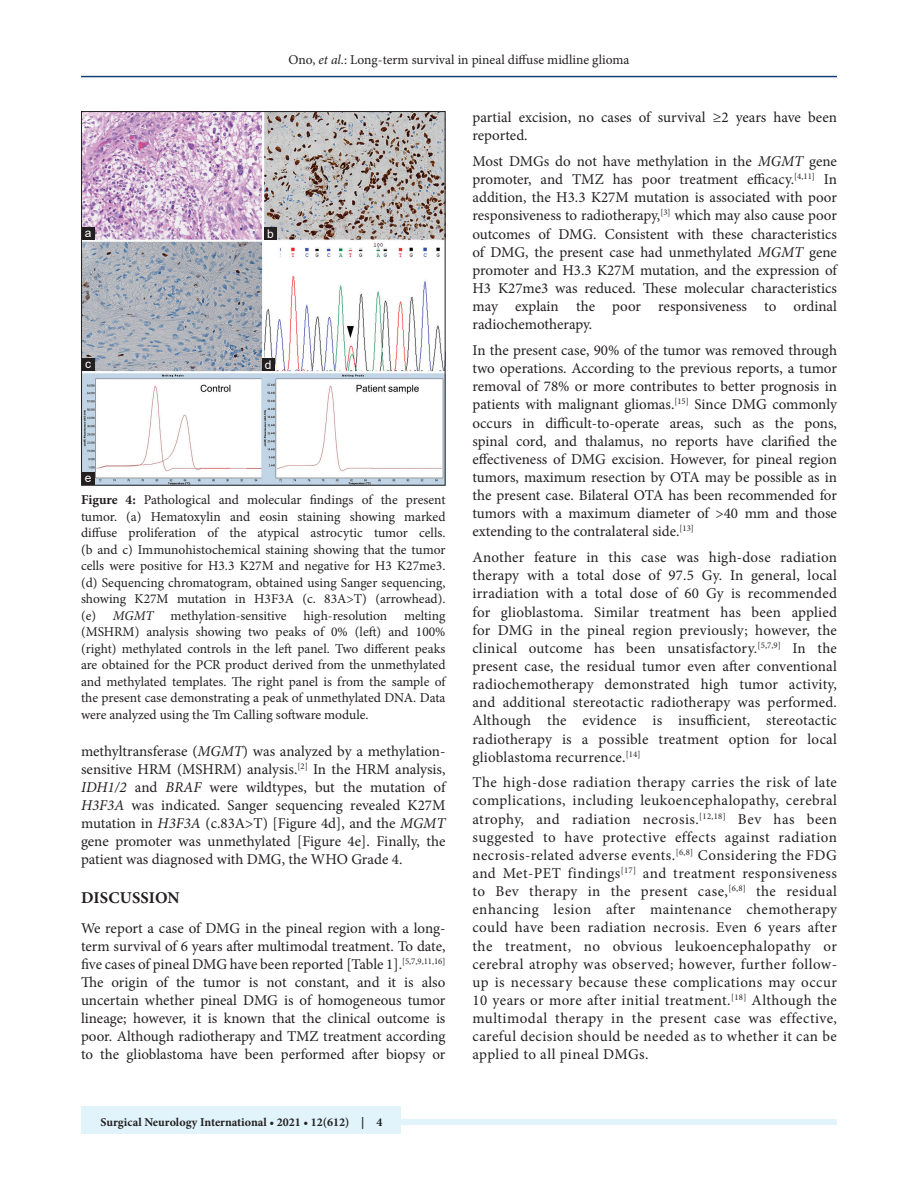
<style>
.page{position:relative;width:918px;height:1188px;background:#fff}
.page>*{position:absolute;margin:0;border:0;box-sizing:border-box;transform-origin:0 0}
.t1{font:700 16.5px "Minion Pro";letter-spacing:.01em;color:#231f20}
.TX{font:15px/18.1px "Minion Pro";color:#231f20;text-align:justify}
.FGC{font:13.5px/16.5px "Minion Pro";color:#231f20;text-align:justify}
.t2{font:700 12px "Minion Pro";color:#231f20}
.LABEL{font:12px "Arial";color:#fff}
.s1{font-style:italic}
.s2{font-weight:700}
</style>
<div class="page">
<hr style="left:81px;top:76px;width:756px;height:1px;background:#164077">
<div style="left:81px;top:1119px;width:756px;height:6px;background:#e1f4fc"></div>
<div style="left:81px;top:1106px;width:319px;height:28px;background:#e1f4fc"></div>
<img style="left:83px;top:113px;width:360px;height:370px">
<div style="left:81px;top:111px;width:364px;height:374px;border:1px solid #231f20"></div>
<div style="left:262px;top:358px;width:13px;height:13px;background:#231f20"></div>
<div style="left:82px;top:358px;width:12px;height:13px;background:#231f20"></div>
<div style="left:264px;top:227px;width:13px;height:13px;background:#231f20"></div>
<div style="left:82px;top:227px;width:12px;height:13px;background:#231f20"></div>
<div style="left:82px;top:472px;width:13px;height:13px;background:#231f20"></div>
<p class="FGC" style="left:289px;top:51px;width:342px">Ono, <span class="s1">et al</span>.: Long-term survival in pineal diffuse midline glioma</p>
<p class="LABEL" style="left:85px;top:224px;width:8px">a</p>
<p class="LABEL" style="left:267px;top:225px;width:8px">b</p>
<p class="LABEL" style="left:85px;top:355px;width:7px">c</p>
<p class="LABEL" style="left:265px;top:356px;width:8px">d</p>
<p class="LABEL" style="left:85px;top:469px;width:8px">e</p>
<p class="FGC" style="left:81px;top:492px;width:366px"><span class="s2">Figure 4:</span> Pathological and molecular findings of the present tumor. (a) Hematoxylin and eosin staining showing marked diffuse proliferation of the atypical astrocytic tumor cells. (b and c) Immunohistochemical staining showing that the tumor cells were positive for H3.3 K27M and negative for H3 K27me3. (d) Sequencing chromatogram, obtained using Sanger sequencing, showing K27M mutation in H3F3A (c. 83A&gt;T) (arrowhead). (e) <span class="s1">MGMT</span> methylation-sensitive high-resolution melting (MSHRM) analysis showing two peaks of 0% (left) and 100% (right) methylated controls in the left panel. Two different peaks are obtained for the PCR product derived from the unmethylated and methylated templates. The right panel is from the sample of the present case demonstrating a peak of unmethylated DNA. Data were analyzed using the Tm Calling software module.</p>
<p class="TX" style="left:81px;top:743px;width:366px">methyltransferase (<span class="s1">MGMT</span>) was analyzed by a methylation&shy;sensitive HRM (MSHRM) analysis.<sup>[2]</sup> In the HRM analysis, <span class="s1">IDH1/2</span> and <span class="s1">BRAF</span> were wildtypes, but the mutation of <span class="s1">H3F3A</span> was indicated. Sanger sequencing revealed K27M mutation in <span class="s1">H3F3A</span> (c.83A&gt;T) [Figure 4d], and the <span class="s1">MGMT </span>gene promoter was unmethylated [Figure 4e]. Finally, the patient was diagnosed with DMG, the WHO Grade 4.</p>
<h1 class="t1" style="left:81px;top:887px;width:100px">DISCUSSION</h1>
<p class="TX" style="left:81px;top:920px;width:366px">We report a case of DMG in the pineal region with a long&shy;term survival of 6 years after multimodal treatment. To date, five cases of pineal DMG have been reported [Table 1].<sup>[5,7,9,11,16] </sup>The origin of the tumor is not constant, and it is also uncertain whether pineal DMG is of homogeneous tumor lineage; however, it is known that the clinical outcome is poor. Although radiotherapy and TMZ treatment according to the glioblastoma have been performed after biopsy or</p>
<p class="t2" style="left:100px;top:1113px;width:284px">Surgical Neurology International • 2021 • 12(612) | 4</p>
<p class="TX" style="left:472px;top:108px;width:366px">partial excision, no cases of survival ≥2 years have been reported.</p>
<p class="TX" style="left:472px;top:152px;width:366px">Most DMGs do not have methylation in the <span class="s1">MGMT</span> gene promoter, and TMZ has poor treatment efficacy.<sup>[4,11]</sup> In addition, the H3.3 K27M mutation is associated with poor responsiveness to radiotherapy,<sup>[3]</sup> which may also cause poor outcomes of DMG. Consistent with these characteristics of DMG, the present case had unmethylated <span class="s1">MGMT</span> gene promoter and H3.3 K27M mutation, and the expression of H3 K27me3 was reduced. These molecular characteristics may explain the poor responsiveness to ordinal radiochemotherapy.</p>
<p class="TX" style="left:472px;top:341px;width:366px">In the present case, 90% of the tumor was removed through two operations. According to the previous reports, a tumor removal of 78% or more contributes to better prognosis in patients with malignant gliomas.<sup>[15]</sup> Since DMG commonly occurs in difficult-to-operate areas, such as the pons, spinal cord, and thalamus, no reports have clarified the effectiveness of DMG excision. However, for pineal region tumors, maximum resection by OTA may be possible as in the present case. Bilateral OTA has been recommended for tumors with a maximum diameter of &gt;40 mm and those extending to the contralateral side.<sup>[13]</sup></p>
<p class="TX" style="left:472px;top:548px;width:366px">Another feature in this case was high-dose radiation therapy with a total dose of 97.5 Gy. In general, local irradiation with a total dose of 60 Gy is recommended for glioblastoma. Similar treatment has been applied for DMG in the pineal region previously; however, the clinical outcome has been unsatisfactory.<sup>[5,7,9]</sup> In the present case, the residual tumor even after conventional radiochemotherapy demonstrated high tumor activity, and additional stereotactic radiotherapy was performed.<br>Although the evidence is insufficient, stereotactic radiotherapy is a possible treatment option for local glioblastoma recurrence.<sup>[14]</sup></p>
<p class="TX" style="left:472px;top:774px;width:366px">The high-dose radiation therapy carries the risk of late complications, including leukoencephalopathy, cerebral atrophy, and radiation necrosis.<sup>[12,18]</sup> Bev has been suggested to have protective effects against radiation necrosis-related adverse events.<sup>[6,8]</sup> Considering the FDG and Met-PET findings<sup>[17]</sup> and treatment responsiveness to Bev therapy in the present case,<sup>[6,8]</sup> the residual enhancing lesion after maintenance chemotherapy could have been radiation necrosis. Even 6 years after the treatment, no obvious leukoencephalopathy or cerebral atrophy was observed; however, further follow&shy;up is necessary because these complications may occur 10 years or more after initial treatment.<sup>[18]</sup> Although the multimodal therapy in the present case was effective, careful decision should be needed as to whether it can be applied to all pineal DMGs.</p>
</div>
